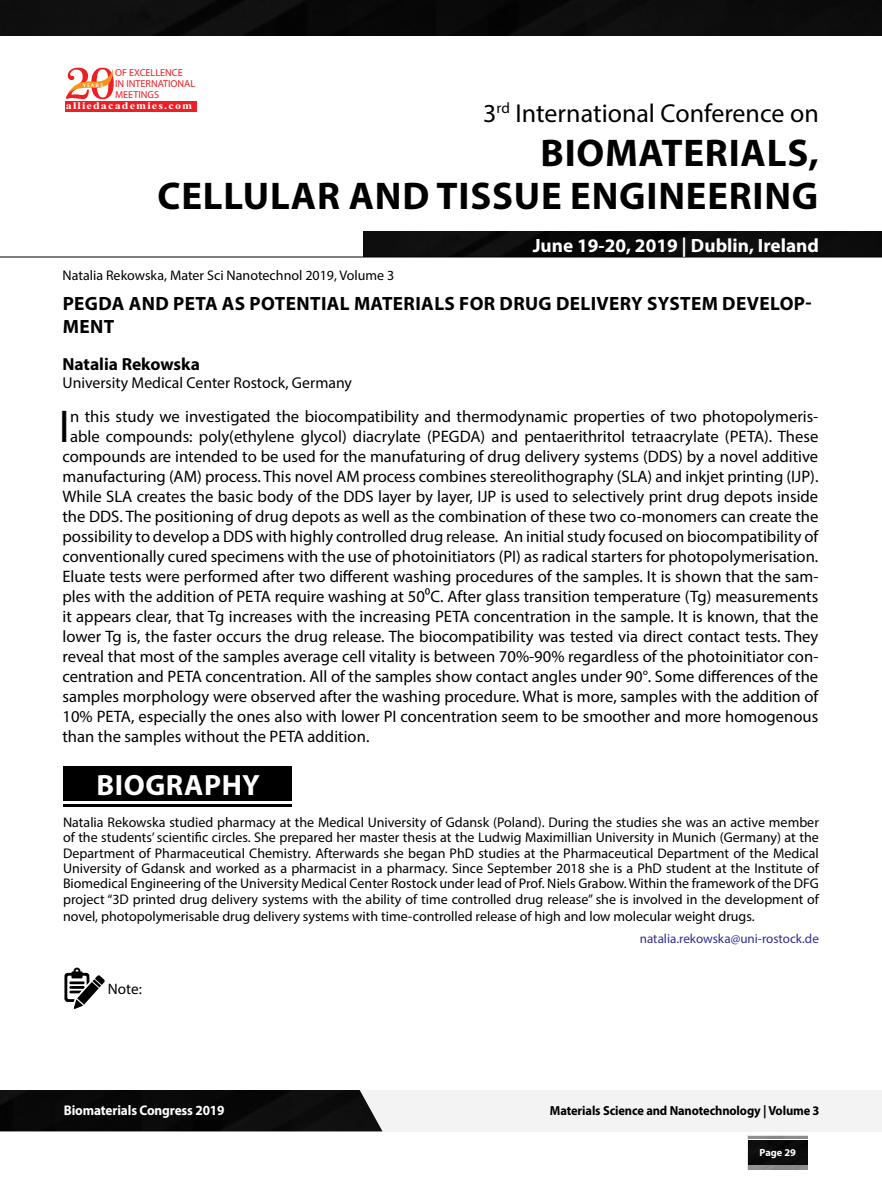
<style>
.page{position:relative;width:882px;height:1197px;background:#fff}
.page>*{position:absolute;margin:0;border:0;box-sizing:border-box;transform-origin:0 0}
.t1{font:46.2px "Myriad Pro";color:#000}
.t2{font:700 38.85px/42.7px "Myriad Pro";letter-spacing:.02em;color:#000;text-align:right}
.t3{font:700 29.4px "Myriad Pro";letter-spacing:.02em;color:#fff}
.t4{font:25.9px "Myriad Pro";color:#000}
.t5{font:700 19.25px/22.6px "Myriad Pro";letter-spacing:.02em;color:#000}
.t6{font:700 19.25px "Myriad Pro";color:#fff}
.t7{font:700 17.5px "Myriad Pro";color:#000}
.t8{font:16.62px "Myriad Pro";color:#000}
.t9{font:15.75px "Myriad Pro";color:#000}
.t10{font:15.22px "Myriad Pro";color:#000}
.t11{font:14px/15.4px "Myriad Pro";color:#000;text-align:justify}
.t12{font:700 14px "Myriad Pro";letter-spacing:-.01em;color:#fff;scale:.95 1}
.t13{font:700 13.12px "Myriad Pro";letter-spacing:-.01em;color:#000;scale:.95 1}
.t14{font:13.12px "Myriad Pro";color:#2e3092}
.t15{font:700 10.33px "Myriad Pro";color:#fff}
.t16{font:10.15px/10.8px "Myriad Pro";color:#ed1f24}
.t17{font:700 10.15px "Times New Roman";letter-spacing:.1em;color:#fff;scale:1.18 1}
.t18{font:5.25px "Oregon LDO Black";letter-spacing:.24em;color:#fff;scale:1.06 1}
</style>
<div class="page">
<img style="left:748px;top:1140px;width:60px;height:24px">
<hr style="left:748px;top:1136px;width:60px;height:3px;background:#000">
<svg style="left:64px;top:967px;width:41px;height:42px"></svg>
<div style="left:0;top:0;width:882px;height:35px;background:#0c0c0c"></div>
<div style="left:0;top:1090px;width:382px;height:41px;background:#090909"></div>
<div style="left:363px;top:231px;width:519px;height:26px;background:#0d0d0d"></div>
<hr style="left:0;top:257px;width:882px;height:1px;background:#000">
<div style="left:65px;top:101px;width:132px;height:10px;background:#ed1f24"></div>
<svg style="left:66px;top:68px;width:48px;height:31px"></svg>
<div style="left:63px;top:766px;width:228px;height:35px;background:#000"></div>
<hr style="left:63px;top:804px;width:228px;height:3px;background:#000">
<p class="t16" style="left:115px;top:67px;width:82px">OF EXCELLENCE<br>IN INTERNATIONAL<br>MEETINGS</p>
<p class="t17" style="left:66px;top:99px;width:109px">alliedacademies.com</p>
<p class="t18" style="left:83px;top:82px;width:21px">YEARS</p>
<h3 class="t4" style="left:483px;top:97px;width:337px">3<sup>rd</sup> International Conference on</h3>
<h2 class="t2" style="left:158px;top:130px;width:663px">BIOMATERIALS,<br>CELLULAR AND TISSUE ENGINEERING</h2>
<p class="t11" style="left:62px;top:267px;width:333px">Natalia Rekowska, Mater Sci Nanotechnol 2019, Volume 3</p>
<p class="t6" style="left:533px;top:233px;width:288px">June 19-20, 2019 | Dublin, Ireland</p>
<p class="t5" style="left:63px;top:292px;width:750px">PEGDA AND PETA AS POTENTIAL MATERIALS FOR DRUG DELIVERY SYSTEM DEVELOP-<br>MENT</p>
<p class="t7" style="left:62px;top:353px;width:139px">Natalia Rekowska</p>
<p class="t9" style="left:62px;top:373px;width:291px">University Medical Center Rostock, Germany</p>
<h1 class="t1" style="left:59px;top:398px;width:13px">I</h1>
<p class="t8" style="left:70px;top:407px;width:750px">n this study we investigated the biocompatibility and thermodynamic properties of two photopolymeris-</p>
<p class="t8" style="left:70px;top:427px;width:750px">able compounds: poly(ethylene glycol) diacrylate (PEGDA) and pentaerithritol tetraacrylate (PETA). These</p>
<p class="t8" style="left:62px;top:447px;width:757px">compounds are intended to be used for the manufaturing of drug delivery systems (DDS) by a novel additive</p>
<p class="t8" style="left:62px;top:466px;width:757px">manufacturing (AM) process. This novel AM process combines stereolithography (SLA) and inkjet printing (IJP).</p>
<p class="t8" style="left:62px;top:486px;width:757px">While SLA creates the basic body of the DDS layer by layer, IJP is used to selectively print drug depots inside</p>
<p class="t8" style="left:62px;top:506px;width:757px">the DDS. The positioning of drug depots as well as the combination of these two co-monomers can create the</p>
<p class="t8" style="left:62px;top:526px;width:757px">possibility to develop a DDS with highly controlled drug release. An initial study focused on biocompatibility of</p>
<p class="t8" style="left:62px;top:546px;width:757px">conventionally cured specimens with the use of photoinitiators (PI) as radical starters for photopolymerisation.</p>
<p class="t8" style="left:62px;top:566px;width:758px">Eluate tests were performed after two different washing procedures of the samples. It is shown that the sam-</p>
<p class="t8" style="left:62px;top:586px;width:757px">ples with the addition of PETA require washing at 50⁰C. After glass transition temperature (Tg) measurements</p>
<p class="t8" style="left:62px;top:606px;width:757px">it appears clear, that Tg increases with the increasing PETA concentration in the sample. It is known, that the</p>
<p class="t8" style="left:62px;top:626px;width:757px">lower Tg is, the faster occurs the drug release. The biocompatibility was tested via direct contact tests. They</p>
<p class="t8" style="left:62px;top:646px;width:757px">reveal that most of the samples average cell vitality is between 70%-90% regardless of the photoinitiator con-</p>
<p class="t8" style="left:62px;top:666px;width:757px">centration and PETA concentration. All of the samples show contact angles under 90°. Some differences of the</p>
<p class="t8" style="left:62px;top:686px;width:757px">samples morphology were observed after the washing procedure. What is more, samples with the addition of</p>
<p class="t8" style="left:62px;top:706px;width:757px">10% PETA, especially the ones also with lower PI concentration seem to be smoother and more homogenous</p>
<p class="t8" style="left:62px;top:726px;width:308px">than the samples without the PETA addition.</p>
<h3 class="t3" style="left:96px;top:766px;width:165px">BIOGRAPHY</h3>
<p class="t11" style="left:63px;top:814px;width:757px">Natalia Rekowska studied pharmacy at the Medical University of Gdansk (Poland). During the studies she was an active member of the students’ scientific circles. She prepared her master thesis at the Ludwig Maximillian University in Munich (Germany) at the Department of Pharmaceutical Chemistry. Afterwards she began PhD studies at the Pharmaceutical Department of the Medical University of Gdansk and worked as a pharmacist in a pharmacy. Since September 2018 she is a PhD student at the Institute of Biomedical Engineering of the University Medical Center Rostock under lead of Prof. Niels Grabow. Within the framework of the DFG project “3D printed drug delivery systems with the ability of time controlled drug release” she is involved in the development of</p>
<p class="t11" style="left:63px;top:908px;width:693px">novel, photopolymerisable drug delivery systems with time-controlled release of high and low molecular weight drugs.</p>
<p class="t14" style="left:640px;top:930px;width:181px">natalia.rekowska@uni-rostock.de</p>
<p class="t10" style="left:108px;top:979px;width:35px">Note:</p>
<p class="t12" style="left:64px;top:1101px;width:171px">Biomaterials Congress 2019</p>
<p class="t13" style="left:550px;top:1102px;width:285px">Materials Science and Nanotechnology | Volume 3</p>
<p class="t15" style="left:760px;top:1146px;width:38px">Page 29</p>
</div>
